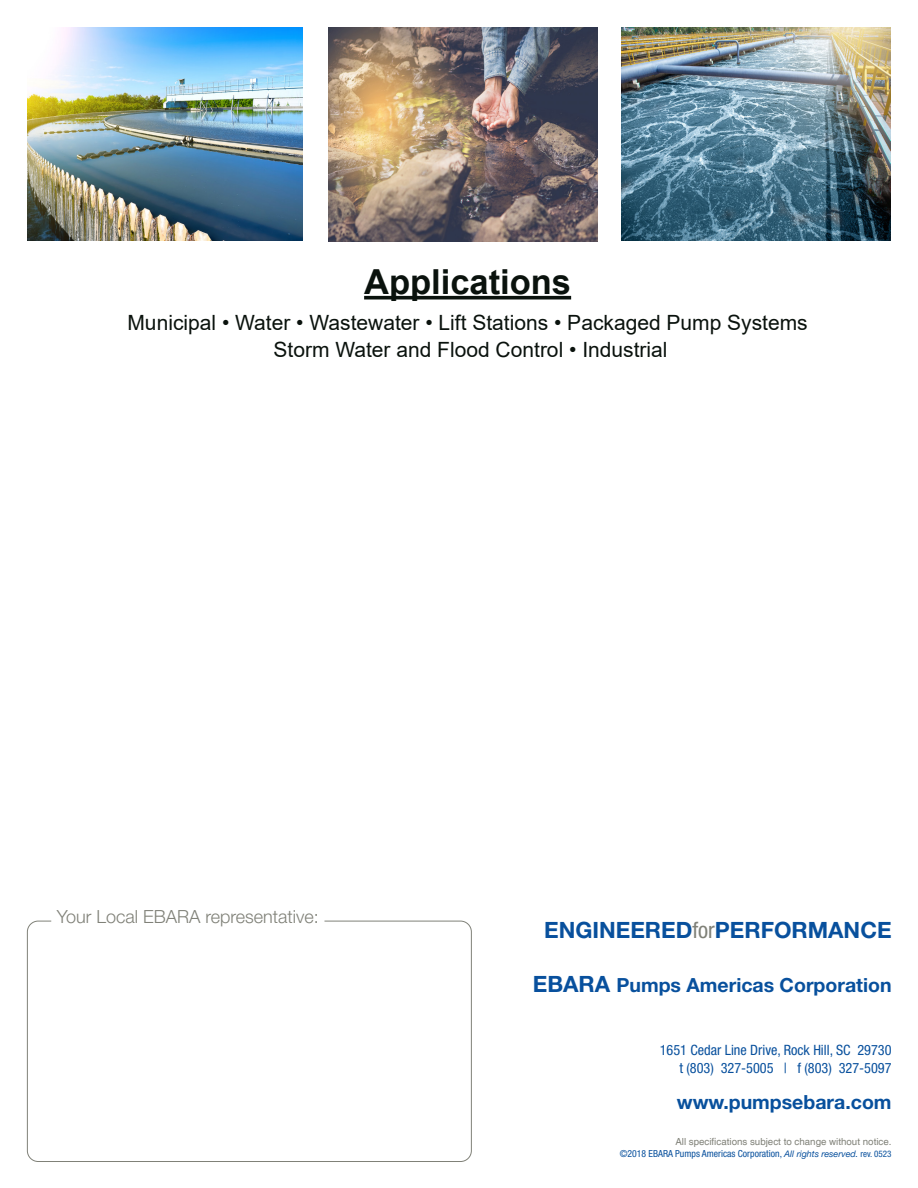
<style>
.page{position:relative;width:918px;height:1188px;background:#fff}
.page>*{position:absolute;margin:0;border:0;box-sizing:border-box;transform-origin:0 0}
.t1{font:700 34.5px "Arial";color:#0a120d}
.t2{font:700 22.5px "Helvetica Neue LT Std";color:#08509d}
.t3{font:21px "Arial";color:#0a120d}
.t4{font:700 19.5px "Helvetica Neue LT Std";color:#08509d}
.t5{font:300 18px "Helvetica Neue LT Pro";color:#808178}
.t6{font:condensed 14.25px/18px "Helvetica Neue LT Std";color:#08509d;text-align:right}
.t7{font:condensed 9.75px "Helvetica Neue LT Std";color:#08509d}
.t8{font:9.75px "Helvetica";color:#808178}
.s1{font-weight:400;font-stretch:condensed;color:#808178}
.s2{font-size:22.5px}
.s3{font-family:"Helvetica Neue LT Pro";font-style:italic;font-stretch:normal;font-size:9px}
.s4{font-size:9px}
</style>
<div class="page">
<img style="left:328px;top:27px;width:270px;height:214px">
<img style="left:621px;top:27px;width:270px;height:214px">
<img style="left:27px;top:27px;width:275px;height:214px">
<svg style="left:364px;top:296px;width:207px;height:4px"></svg>
<p class="t1" style="left:364px;top:258px;width:209px">Applications</p>
<p class="t3" style="left:128px;top:308px;width:682px">Municipal • Water • Wastewater • Lift Stations • Packaged Pump Systems</p>
<p class="t3" style="left:274px;top:335px;width:396px">Storm Water and Flood Control • Industrial</p>
<p class="t5" style="left:57px;top:906px;width:264px">Your Local EBARA representative:</p>
<p class="t2" style="left:544px;top:916px;width:349px">ENGINEERED<span class="s1">for</span>PERFORMANCE</p>
<p class="t4" style="left:533px;top:973px;width:360px"><span class="s2">EBARA</span> Pumps Americas Corporation</p>
<p class="t6" style="left:660px;top:1041px;width:233px">1651 Cedar Line Drive, Rock Hill, SC 29730 t (803) 327-5005 | f (803) 327-5097</p>
<p class="t4" style="left:677px;top:1090px;width:216px">www.pumpsebara.com</p>
<p class="t8" style="left:675px;top:1136px;width:218px">All specifications subject to change without notice.</p>
<p class="t7" style="left:620px;top:1148px;width:273px">©2018 EBARA Pumps Americas Corporation, <span class="s3">All rights reserved.</span> <span class="s4">rev. 0523</span></p>
</div>
